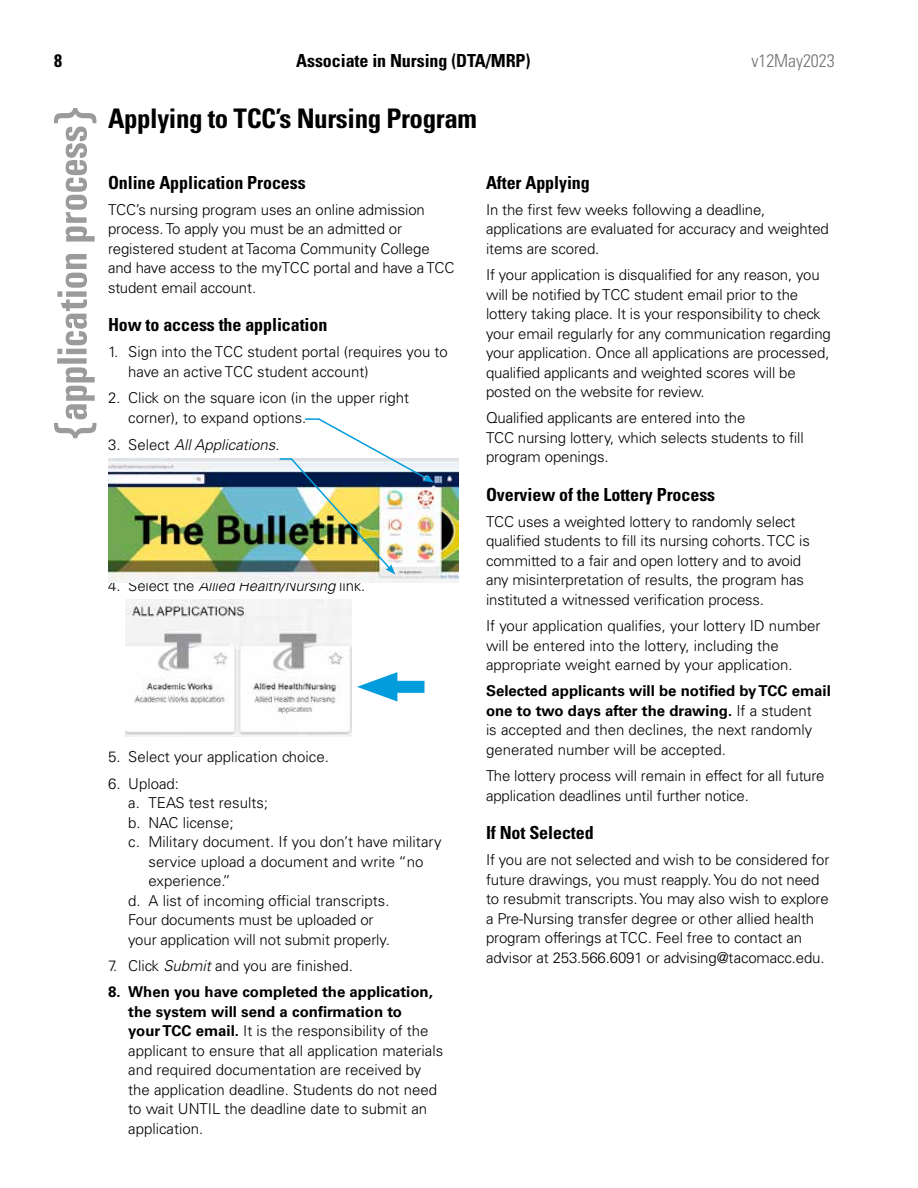
<style>
.page{position:relative;width:918px;height:1188px;background:#fff}
.page>*{position:absolute;margin:0;border:0;box-sizing:border-box;transform-origin:0 0}
.t1{font:700 condensed 27px "Univers LT Std";letter-spacing:-.015em;color:#000}
.t2{font:700 condensed 18px "Univers LT Std";letter-spacing:-.005em;color:#000}
.t3{font:300 condensed 18px "Univers LT Std";letter-spacing:-.005em;color:#727273}
.t4{font:300 15px/19.5px "Univers LT Std";letter-spacing:-.01em;color:#000}
.t5{font:italic 300 15px "Univers LT Std";letter-spacing:-.01em;color:#000}
.s1{font-style:normal}
.s2{font-style:italic}
.s3{font-weight:700}
</style>
<div class="page">
<svg style="left:54px;top:108px;width:43px;height:330px"></svg>
<img style="left:108px;top:458px;width:351px;height:125px">
<img style="left:280px;top:418px;width:154px;height:157px">
<img style="left:125px;top:600px;width:226px;height:136px">
<div style="left:381px;top:681px;width:44px;height:12px;background:#009cdb"></div>
<svg style="left:357px;top:672px;width:40px;height:30px"></svg>
<p class="t2" style="left:54px;top:50px;width:9px">8</p>
<p class="t2" style="left:296px;top:50px;width:236px">Associate in Nursing (DTA/MRP)</p>
<p class="t3" style="left:752px;top:50px;width:85px">v12May2023</p>
<h1 class="t1" style="left:108px;top:101px;width:371px">Applying to TCC’s Nursing Program</h1>
<p class="t2" style="left:108px;top:171px;width:199px">Online Application Process</p>
<p class="t4" style="left:108px;top:200px;width:348px">TCC’s nursing program uses an online admission process. To apply you must be an admitted or registered student at Tacoma Community College and have access to the myTCC portal and have a TCC student email account.</p>
<p class="t2" style="left:108px;top:314px;width:221px">How to access the application</p>
<p class="t4" style="left:128px;top:342px;width:321px;text-indent:-20px">1. Sign into the TCC student portal (requires you to have an active TCC student account)</p>
<p class="t4" style="left:128px;top:388px;width:283px;text-indent:-20px">2. Click on the square icon (in the upper right corner), to expand options.</p>
<p class="t5" style="left:108px;top:436px;width:173px"><span class="s1">3. Select</span> All Applications<span class="s1">.</span></p>
<p class="t5" style="left:108px;top:577px;width:259px"><span class="s1">4. Select the</span> Allied Health/Nursing <span class="s1">link.</span></p>
<p class="t4" style="left:108px;top:747px;width:222px">5. Select your application choice.</p>
<p class="t4" style="left:108px;top:774px;width:73px">6. Upload:</p>
<p class="t4" style="left:128px;top:793px;width:141px">a. TEAS test results;</p>
<p class="t4" style="left:128px;top:813px;width:107px">b. NAC license;</p>
<p class="t4" style="left:128px;top:832px;width:315px">c. Military document. If you don’t have military</p>
<p class="t4" style="left:148px;top:852px;width:276px">service upload a document and write “no</p>
<p class="t4" style="left:148px;top:871px;width:84px">experience.”</p>
<p class="t4" style="left:128px;top:891px;width:263px">d. A list of incoming official transcripts.</p>
<p class="t4" style="left:128px;top:910px;width:247px">Four documents must be uploaded or</p>
<p class="t4" style="left:128px;top:930px;width:263px">your application will not submit properly.</p>
<p class="t4" style="left:108px;top:956px;width:247px">7. Click <span class="s2">Submit</span> and you are finished.</p>
<p class="t4" style="left:128px;top:982px;width:317px;text-indent:-20px"><span class="s3">8. When you have completed the application, the system will send a confirmation to<br>your TCC email.</span> It is the responsibility of the applicant to ensure that all application materials and required documentation are received by the application deadline. Students do not need to wait UNTIL the deadline date to submit an application.</p>
<p class="t2" style="left:486px;top:171px;width:105px">After Applying</p>
<p class="t4" style="left:486px;top:200px;width:344px">In the first few weeks following a deadline, applications are evaluated for accuracy and weighted items are scored.</p>
<p class="t4" style="left:486px;top:265px;width:346px">If your application is disqualified for any reason, you will be notified by TCC student email prior to the lottery taking place. It is your responsibility to check your email regularly for any communication regarding your application. Once all applications are processed, qualified applicants and weighted scores will be posted on the website for review.</p>
<p class="t4" style="left:486px;top:408px;width:319px">Qualified applicants are entered into the<br>TCC nursing lottery, which selects students to fill program openings.</p>
<p class="t2" style="left:486px;top:483px;width:231px">Overview of the Lottery Process</p>
<p class="t4" style="left:486px;top:512px;width:325px">TCC uses a weighted lottery to randomly select qualified students to fill its nursing cohorts. TCC is committed to a fair and open lottery and to avoid any misinterpretation of results, the program has instituted a witnessed verification process.</p>
<p class="t4" style="left:486px;top:616px;width:336px">If your application qualifies, your lottery ID number will be entered into the lottery, including the appropriate weight earned by your application.</p>
<p class="t4" style="left:486px;top:681px;width:346px"><span class="s3">Selected applicants will be notified by TCC email one to two days after the drawing.</span> If a student<br>is accepted and then declines, the next randomly generated number will be accepted.</p>
<p class="t4" style="left:486px;top:766px;width:340px">The lottery process will remain in effect for all future application deadlines until further notice.</p>
<p class="t2" style="left:486px;top:821px;width:109px">If Not Selected</p>
<p class="t4" style="left:486px;top:850px;width:345px">If you are not selected and wish to be considered for future drawings, you must reapply. You do not need to resubmit transcripts. You may also wish to explore a Pre-Nursing transfer degree or other allied health program offerings at TCC. Feel free to contact an advisor at 253.566.6091 or advising@tacomacc.edu.</p>
</div>
